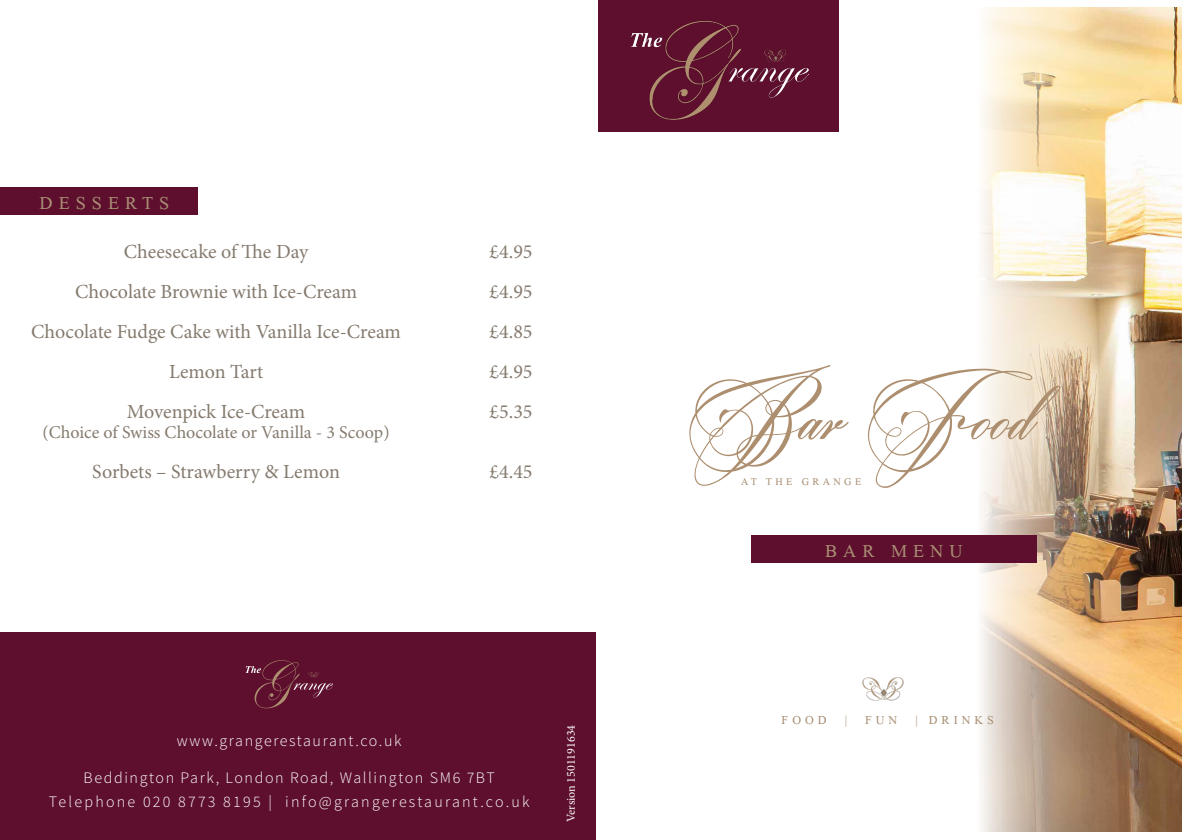
<style>
.page{position:relative;width:1191px;height:840px;background:#fff}
.page>*{position:absolute;margin:0;border:0;box-sizing:border-box;transform-origin:0 0}
.t1{font:120px "Beaked Tyrant Personal Use";color:#ad8f70}
.t2{font:27.2px "Microsoft Himalaya";letter-spacing:.22em;color:#a88f73}
.t3{font:20px "Minion Pro";color:#857a6e}
.t4{font:18.2px "Microsoft Himalaya";letter-spacing:.22em;color:#a88f73}
.t5{font:18px "Minion Pro";color:#857a6e}
.t6{font:300 16px "Source Sans Pro";letter-spacing:.1em;color:#fff}
.t7{font:300 16px "Source Sans Pro";letter-spacing:.14em;color:#fff}
.t8{font:15.2px "Microsoft Himalaya";letter-spacing:.22em;color:#a88f73}
.t9{font:12px "Minion Pro";color:#fff}
</style>
<div class="page">
<img style="left:854px;top:7px;width:328px;height:825px">
<div style="left:0;top:632px;width:595px;height:207px;background:#5e0f2e"></div>
<div style="left:598px;top:0;width:241px;height:132px;background:#5e0f2e"></div>
<img style="left:631px;top:21px;width:177px;height:99px">
<img style="left:861px;top:674px;width:43px;height:29px">
<div style="left:751px;top:535px;width:285px;height:27px;background:#5e0f2e"></div>
<div style="left:0;top:187px;width:198px;height:28px;background:#5e0f2e"></div>
<svg style="left:245px;top:660px;width:88px;height:48px"></svg>
<p class="t2" style="left:40px;top:184px;width:131px">DESSERTS</p>
<p class="t3" style="left:124px;top:238px;width:186px">Cheesecake of The Day</p>
<p class="t3" style="left:75px;top:278px;width:283px">Chocolate Brownie with Ice-Cream</p>
<p class="t3" style="left:31px;top:318px;width:371px">Chocolate Fudge Cake with Vanilla Ice-Cream</p>
<p class="t3" style="left:169px;top:358px;width:95px">Lemon Tart</p>
<p class="t3" style="left:127px;top:398px;width:180px">Movenpick Ice-Cream</p>
<p class="t5" style="left:43px;top:420px;width:348px">(Choice of Swiss Chocolate or Vanilla - 3 Scoop)</p>
<p class="t3" style="left:92px;top:458px;width:249px">Sorbets – Strawberry &amp; Lemon</p>
<p class="t3" style="left:489px;top:238px;width:44px">£4.95</p>
<p class="t3" style="left:489px;top:278px;width:44px">£4.95</p>
<p class="t3" style="left:489px;top:318px;width:44px">£4.85</p>
<p class="t3" style="left:489px;top:358px;width:44px">£4.95</p>
<p class="t3" style="left:489px;top:398px;width:44px">£5.35</p>
<p class="t3" style="left:489px;top:458px;width:44px">£4.45</p>
<p class="t6" style="left:177px;top:730px;width:226px">www.grangerestaurant.co.uk</p>
<p class="t6" style="left:84px;top:767px;width:413px">Beddington Park, London Road, Wallington SM6 7BT</p>
<p class="t7" style="left:49px;top:791px;width:482px">Telephone 020 8773 8195 | info@grangerestaurant.co.uk</p>
<p class="t9" style="left:563px;top:821px;width:99px;rotate:-90deg">Version 1501191634</p>
<p class="t1" style="left:680px;top:327px;width:353px">Bar Food</p>
<p class="t8" style="left:741px;top:470px;width:122px">AT THE GRANGE</p>
<p class="t2" style="left:825px;top:531px;width:139px">BAR MENU</p>
<p class="t4" style="left:781px;top:707px;width:214px">FOOD | FUN | DRINKS</p>
</div>
